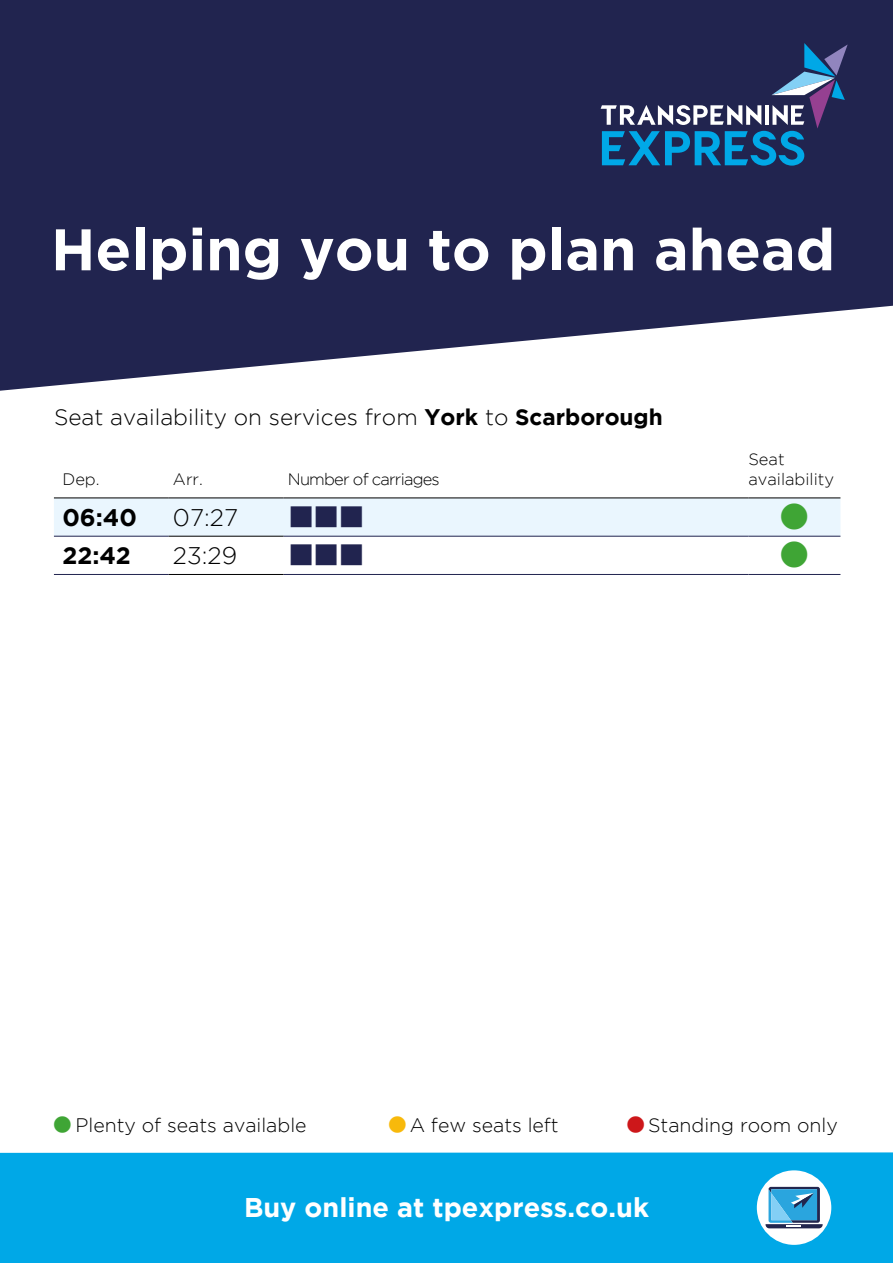
<style>
.page{position:relative;width:893px;height:1263px;background:#fff}
.page>*{position:absolute;margin:0;border:0;box-sizing:border-box;transform-origin:0 0}
.t1{font:700 58.5px "Gotham";color:#fff}
.t2{font:45px "Wingdings";color:#3fa535}
.t3{font:36px "Wingdings";color:#21244f}
.t4{font:700 27px "Gotham";color:#fff}
.t5{font:700 24px "Gotham";color:#000}
.t6{font:300 24px "Gotham";color:#000}
.t7{font:300 22.5px "Gotham";color:#000}
.t8{font:300 19.5px "Gotham";color:#000}
.t9{font:300 16.5px/19.8px "Gotham";color:#000}
.t10{font:300 16.5px "Gotham";letter-spacing:-.05em;color:#000}
.s1{font-weight:700}
.s2{color:#3fa535}
.s3{color:#f8b90b}
.s4{color:#cd171a}
</style>
<div class="page">
<svg style="left:0;top:0;width:893px;height:391px;background:#3d4065"></svg>
<div style="left:585px;top:13px;width:276px;height:195px;background:#21244f"></div>
<svg style="left:601px;top:43px;width:247px;height:123px"></svg>
<div style="left:54px;top:498px;width:786px;height:38px;background:#eaf6fe"></div>
<hr style="left:54px;top:497px;width:115px;height:1px;background:#000">
<hr style="left:284px;top:497px;width:228px;height:1px;background:#000">
<hr style="left:512px;top:497px;width:236px;height:1px;background:#000">
<hr style="left:748px;top:497px;width:92px;height:1px;background:#000">
<hr style="left:54px;top:536px;width:115px;height:1px;background:#21244f">
<hr style="left:284px;top:536px;width:228px;height:1px;background:#21244f">
<hr style="left:512px;top:536px;width:236px;height:1px;background:#21244f">
<hr style="left:748px;top:536px;width:92px;height:1px;background:#21244f">
<hr style="left:54px;top:574px;width:115px;height:1px;background:#21244f">
<hr style="left:284px;top:574px;width:228px;height:1px;background:#21244f">
<hr style="left:512px;top:574px;width:236px;height:1px;background:#21244f">
<hr style="left:748px;top:574px;width:92px;height:1px;background:#21244f">
<hr style="left:169px;top:497px;width:115px;height:1px;background:#000">
<hr style="left:169px;top:536px;width:115px;height:1px;background:#000">
<hr style="left:169px;top:574px;width:115px;height:1px;background:#000">
<div style="left:0;top:1152px;width:893px;height:111px;background:#00a8e7"></div>
<div style="left:757px;top:1170px;width:74px;height:75px;background:#fff;border-radius:50%"></div>
<svg style="left:765px;top:1187px;width:58px;height:41px"></svg>
<h1 class="t1" style="left:51px;top:216px;width:786px">Helping you to plan ahead</h1>
<p class="t7" style="left:54px;top:405px;width:610px">Seat availability on services from <span class="s1">York</span> to <span class="s1">Scarborough</span></p>
<p class="t9" style="left:62px;top:469px;width:39px">Dep.</p>
<p class="t9" style="left:173px;top:469px;width:32px">Arr.</p>
<p class="t10" style="left:288px;top:470px;width:153px">Number of carriages</p>
<p class="t9" style="left:748px;top:449px;width:87px">Seat availability</p>
<p class="t5" style="left:62px;top:504px;width:76px">06:40</p>
<p class="t6" style="left:173px;top:504px;width:67px">07:27</p>
<h3 class="t3" style="left:288px;top:498px;width:79px">■■■</h3>
<h2 class="t2" style="left:778px;top:492px;width:35px">●</h2>
<p class="t5" style="left:62px;top:542px;width:70px">22:42</p>
<p class="t6" style="left:173px;top:543px;width:66px">23:29</p>
<h3 class="t3" style="left:288px;top:536px;width:79px">■■■</h3>
<h2 class="t2" style="left:778px;top:531px;width:35px">●</h2>
<p class="t8" style="left:52px;top:1114px;width:256px"><span class="s2">●</span>Plenty of seats available</p>
<p class="t8" style="left:387px;top:1114px;width:173px"><span class="s3">●</span>A few seats left</p>
<p class="t8" style="left:625px;top:1114px;width:214px"><span class="s4">●</span>Standing room only</p>
<h3 class="t4" style="left:244px;top:1192px;width:406px">Buy online at tpexpress.co.uk</h3>
</div>
